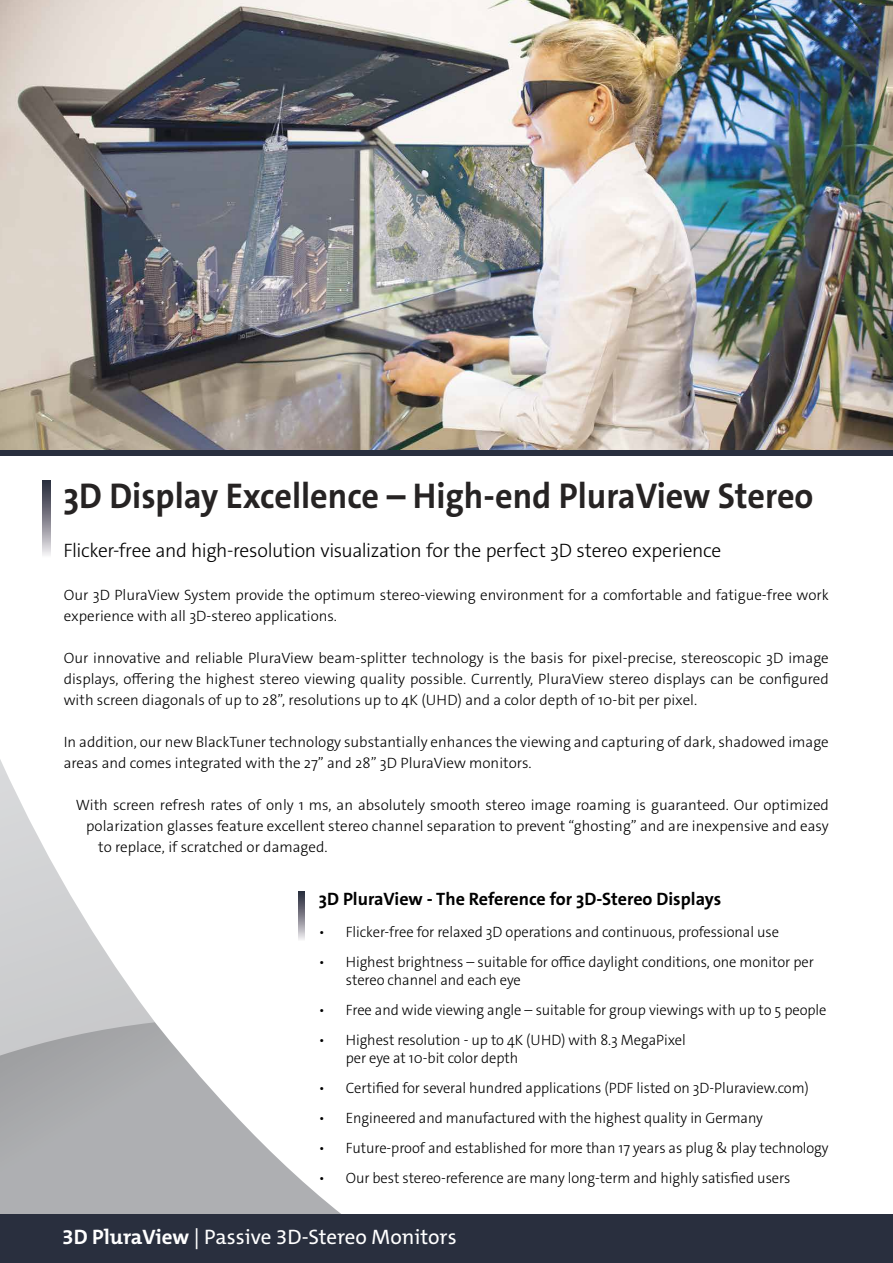
<style>
.page{position:relative;width:893px;height:1263px;background:#fff}
.page>*{position:absolute;margin:0;border:0;box-sizing:border-box;transform-origin:0 0}
.t1{font:700 36px "The Sans C5";color:#262323;scale:.95 1}
.t2{font:21px "The Mix C5";color:#fff}
.t3{font:300 19.5px "The Sans C5";letter-spacing:-.02em;color:#000}
.t4{font:700 18px "The Sans C5";color:#000}
.t5{font:300 15px/21px "The Sans C5";letter-spacing:-.005em;color:#000}
.s1{font-weight:700}
</style>
<div class="page">
<img style="left:0;top:0;width:893px;height:450px">
<svg style="left:0;top:759px;width:155px;height:263px"></svg>
<svg style="left:0;top:1022px;width:341px;height:192px"></svg>
<div style="left:0;top:1214px;width:893px;height:49px;background:#292f3e"></div>
<div style="left:0;top:450px;width:893px;height:5px;background:#292f3e"></div>
<svg style="left:42px;top:480px;width:9px;height:75px"></svg>
<svg style="left:299px;top:891px;width:5px;height:49px"></svg>
<h1 class="t1" style="left:63px;top:473px;width:791px">3D Display Excellence – High-end PluraView Stereo</h1>
<h3 class="t3" style="left:63px;top:537px;width:659px">Flicker-free and high-resolution visualization for the perfect 3D stereo experience</h3>
<p class="t5" style="left:64px;top:585px;width:767px">Our 3D PluraView System provide the optimum stereo-viewing environment for a comfortable and fatigue-free work experience with all 3D-stereo applications.</p>
<p class="t5" style="left:64px;top:648px;width:766px;text-align:justify">Our innovative and reliable PluraView beam-splitter technology is the basis for pixel-precise, stereoscopic 3D image displays, offering the highest stereo viewing quality possible. Currently, PluraView stereo displays can be configured with screen diagonals of up to 28”, resolutions up to 4K (UHD) and a color depth of 10-bit per pixel.</p>
<p class="t5" style="left:64px;top:732px;width:766px">In addition, our new BlackTuner technology substantially enhances the viewing and capturing of dark, shadowed image areas and comes integrated with the 27” and 28” 3D PluraView monitors.</p>
<p class="t5" style="left:76px;top:795px;width:755px">With screen refresh rates of only 1 ms, an absolutely smooth stereo image roaming is guaranteed. Our optimized</p>
<p class="t5" style="left:86px;top:816px;width:744px">polarization glasses feature excellent stereo channel separation to prevent “ghosting” and are inexpensive and easy</p>
<p class="t5" style="left:98px;top:837px;width:231px">to replace, if scratched or damaged.</p>
<p class="t4" style="left:319px;top:887px;width:404px">3D PluraView - The Reference for 3D-Stereo Displays</p>
<p class="t5" style="left:319px;top:921px;width:462px">• Flicker-free for relaxed 3D operations and continuous, professional use</p>
<p class="t5" style="left:346px;top:953px;width:469px;line-height:18px;text-indent:-27px">• Highest brightness – suitable for office daylight conditions, one monitor per stereo channel and each eye</p>
<p class="t5" style="left:319px;top:999px;width:509px">• Free and wide viewing angle – suitable for group viewings with up to 5 people</p>
<p class="t5" style="left:346px;top:1031px;width:341px;line-height:18px;text-indent:-27px">• Highest resolution - up to 4K (UHD) with 8.3 MegaPixel per eye at 10-bit color depth</p>
<p class="t5" style="left:319px;top:1077px;width:492px">• Certified for several hundred applications (PDF listed on 3D-Pluraview.com)</p>
<p class="t5" style="left:319px;top:1107px;width:446px">• Engineered and manufactured with the highest quality in Germany</p>
<p class="t5" style="left:319px;top:1137px;width:511px">• Future-proof and established for more than 17 years as plug &amp; play technology</p>
<p class="t5" style="left:319px;top:1167px;width:473px">• Our best stereo-reference are many long-term and highly satisfied users</p>
<h2 class="t2" style="left:62px;top:1223px;width:396px"><span class="s1">3D PluraView</span> | Passive 3D-Stereo Monitors</h2>
</div>
